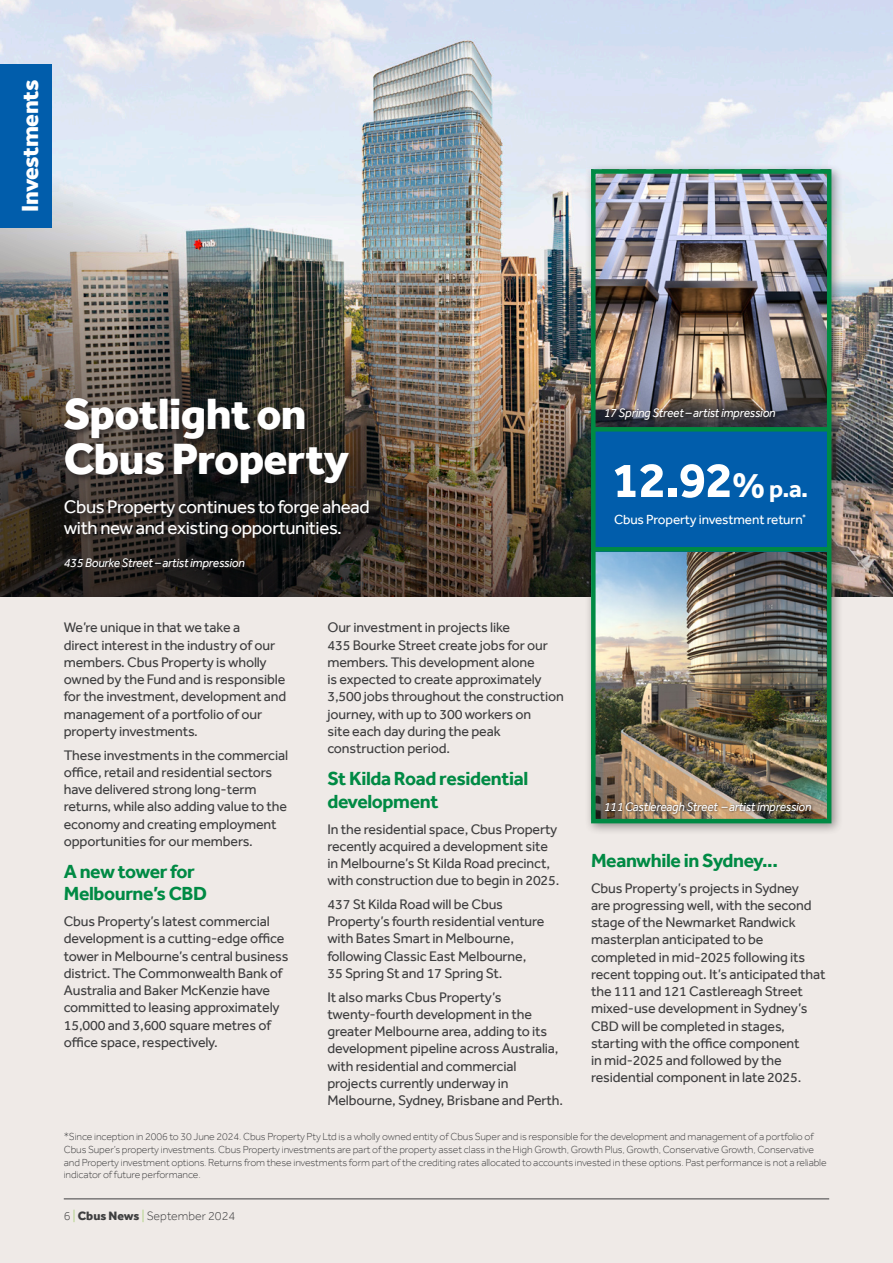
<style>
.page{position:relative;width:893px;height:1263px;background:#fff}
.page>*{position:absolute;margin:0;border:0;box-sizing:border-box;transform-origin:0 0}
._2018__Subheading_level_2__13_15pt{font:700 50.7px "Effra";color:#fff}
._2018__Article_Heading__30_30pt{font:800 45px/45px "Effra";letter-spacing:-.015em;color:#fff}
.t1{font:800 24px "Effra";letter-spacing:-.02em;color:#fff}
._2018__Subheading_level_2__13_15pt-2{font:700 19.5px/22.5px "Effra";letter-spacing:-.02em;color:#008a44}
._2018__Intro_text__12_5_14_5pt{font:18.75px/21.8px "Effra";letter-spacing:-.02em;color:#fff}
._2018__Body_Text_Regular__9_5_11_5pt{font:14.25px/17.2px "Effra";letter-spacing:-.01em;color:#3e3e3f}
._2018__Body_Text_Regular__9_5_11_5pt-2{font:13.5px "Effra";letter-spacing:-.01em;color:#fff}
.t2{font:italic 12.75px "Effra";letter-spacing:-.02em;color:#fff}
.t3{font:300 12.45px "Effra";color:#3e3e3f}
._2018__Disclaimer__7_8_5pt{font:300 10.5px/12.8px "Effra";letter-spacing:-.01em;color:#3e3e3f}
.s1{font-size:36.6px}
.s2{font-size:24.75px}
.s3{color:#8cc34f}
.s4{font-weight:800}
</style>
<div class="page">
<img style="left:0;top:0;width:893px;height:597px">
<img style="left:0;top:126px;width:778px;height:471px">
<div style="left:0;top:597px;width:893px;height:666px;background:#efeae7"></div>
<div style="left:63px;top:557px;width:184px;height:16px;background:#231f20;opacity:.75"></div>
<div style="left:63px;top:397px;width:314px;height:149px;background:#231f20;opacity:.65"></div>
<div style="left:0;top:64px;width:51px;height:163px;background:#015dab"></div>
<div style="left:585px;top:163px;width:259px;height:673px;background:#231f20;opacity:.45"></div>
<img style="left:596px;top:174px;width:230px;height:253px">
<div style="left:604px;top:406px;width:174px;height:16px;background:#231f20;opacity:.75"></div>
<img style="left:596px;top:551px;width:230px;height:267px">
<div style="left:604px;top:800px;width:210px;height:16px;background:#231f20;opacity:.75"></div>
<div style="left:591px;top:429px;width:238px;height:122px;background:#015dab"></div>
<div style="left:591px;top:169px;width:240px;height:654px;border:4px solid #008a44"></div>
<hr style="left:594px;top:427px;width:235px;height:4px;background:#008a44">
<hr style="left:594px;top:547px;width:235px;height:4px;background:#008a44">
<hr style="left:64px;top:1198px;width:765px;height:1px;background:#3e3e3f">
<p class="t1" style="left:15px;top:212px;width:134px;rotate:-90deg">Investments</p>
<p class="_2018__Article_Heading__30_30pt" style="left:64px;top:390px;width:287px">Spotlight on<br>Cbus Property</p>
<p class="_2018__Intro_text__12_5_14_5pt" style="left:64px;top:495px;width:308px">Cbus Property continues to forge ahead with new and existing opportunities.</p>
<p class="t2" style="left:64px;top:556px;width:183px">435 Bourke Street – artist impression</p>
<p class="_2018__Body_Text_Regular__9_5_11_5pt" style="left:64px;top:619px;width:224px">We’re unique in that we take a<br>direct interest in the industry of our members. Cbus Property is wholly owned by the Fund and is responsible for the investment, development and management of a portfolio of our property investments.</p>
<p class="_2018__Body_Text_Regular__9_5_11_5pt" style="left:64px;top:746px;width:226px">These investments in the commercial office, retail and residential sectors have delivered strong long-term returns, while also adding value to the economy and creating employment opportunities for our members.</p>
<p class="_2018__Subheading_level_2__13_15pt-2" style="left:64px;top:860px;width:145px">A new tower for<br>Melbourne’s CBD</p>
<p class="_2018__Body_Text_Regular__9_5_11_5pt" style="left:64px;top:913px;width:226px">Cbus Property’s latest commercial development is a cutting-edge office tower in Melbourne’s central business district. The Commonwealth Bank of Australia and Baker McKenzie have committed to leasing approximately 15,000 and 3,600 square metres of office space, respectively.</p>
<p class="_2018__Body_Text_Regular__9_5_11_5pt" style="left:327px;top:619px;width:238px">Our investment in projects like<br>435 Bourke Street create jobs for our members. This development alone<br>is expected to create approximately<br>3,500 jobs throughout the construction journey, with up to 300 workers on<br>site each day during the peak construction period.</p>
<p class="_2018__Subheading_level_2__13_15pt-2" style="left:327px;top:767px;width:202px">St Kilda Road residential development</p>
<p class="_2018__Body_Text_Regular__9_5_11_5pt" style="left:327px;top:820px;width:234px">In the residential space, Cbus Property recently acquired a development site in Melbourne’s St Kilda Road precinct, with construction due to begin in 2025.</p>
<p class="_2018__Body_Text_Regular__9_5_11_5pt" style="left:327px;top:895px;width:219px">437 St Kilda Road will be Cbus<br>Property’s fourth residential venture with Bates Smart in Melbourne, following Classic East Melbourne,<br>35 Spring St and 17 Spring St.</p>
<p class="_2018__Body_Text_Regular__9_5_11_5pt" style="left:327px;top:988px;width:237px">It also marks Cbus Property’s twenty-fourth development in the greater Melbourne area, adding to its development pipeline across Australia, with residential and commercial projects currently underway in Melbourne, Sydney, Brisbane and Perth.</p>
<p class="t2" style="left:604px;top:405px;width:173px">17 Spring Street – artist impression</p>
<p class="_2018__Subheading_level_2__13_15pt" style="left:612px;top:449px;width:198px">12.92<span class="s1">%</span> <span class="s2">p.a.</span></p>
<p class="_2018__Body_Text_Regular__9_5_11_5pt-2" style="left:614px;top:512px;width:194px">Cbus Property investment return<sup>*</sup></p>
<p class="t2" style="left:604px;top:799px;width:209px">111 Castlereagh Street – artist impression</p>
<p class="_2018__Subheading_level_2__13_15pt-2" style="left:591px;top:849px;width:188px">Meanwhile in Sydney...</p>
<p class="_2018__Body_Text_Regular__9_5_11_5pt" style="left:591px;top:879px;width:236px">Cbus Property’s projects in Sydney<br>are progressing well, with the second stage of the Newmarket Randwick masterplan anticipated to be completed in mid-2025 following its recent topping out. It’s anticipated that the 111 and 121 Castlereagh Street mixed-use development in Sydney’s CBD will be completed in stages, starting with the office component<br>in mid-2025 and followed by the residential component in late 2025.</p>
<p class="_2018__Disclaimer__7_8_5pt" style="left:64px;top:1130px;width:764px">*Since inception in 2006 to 30 June 2024. Cbus Property Pty Ltd is a wholly owned entity of Cbus Super and is responsible for the development and management of a portfolio of Cbus Super’s property investments. Cbus Property investments are part of the property asset class in the High Growth, Growth Plus, Growth, Conservative Growth, Conservative and Property investment options. Returns from these investments form part of the crediting rates allocated to accounts invested in these options. Past performance is not a reliable indicator of future performance.</p>
<p class="t3" style="left:64px;top:1209px;width:173px">6 <span class="s3">|</span> <span class="s4">Cbus News</span> <span class="s3">|</span> September 2024</p>
</div>
